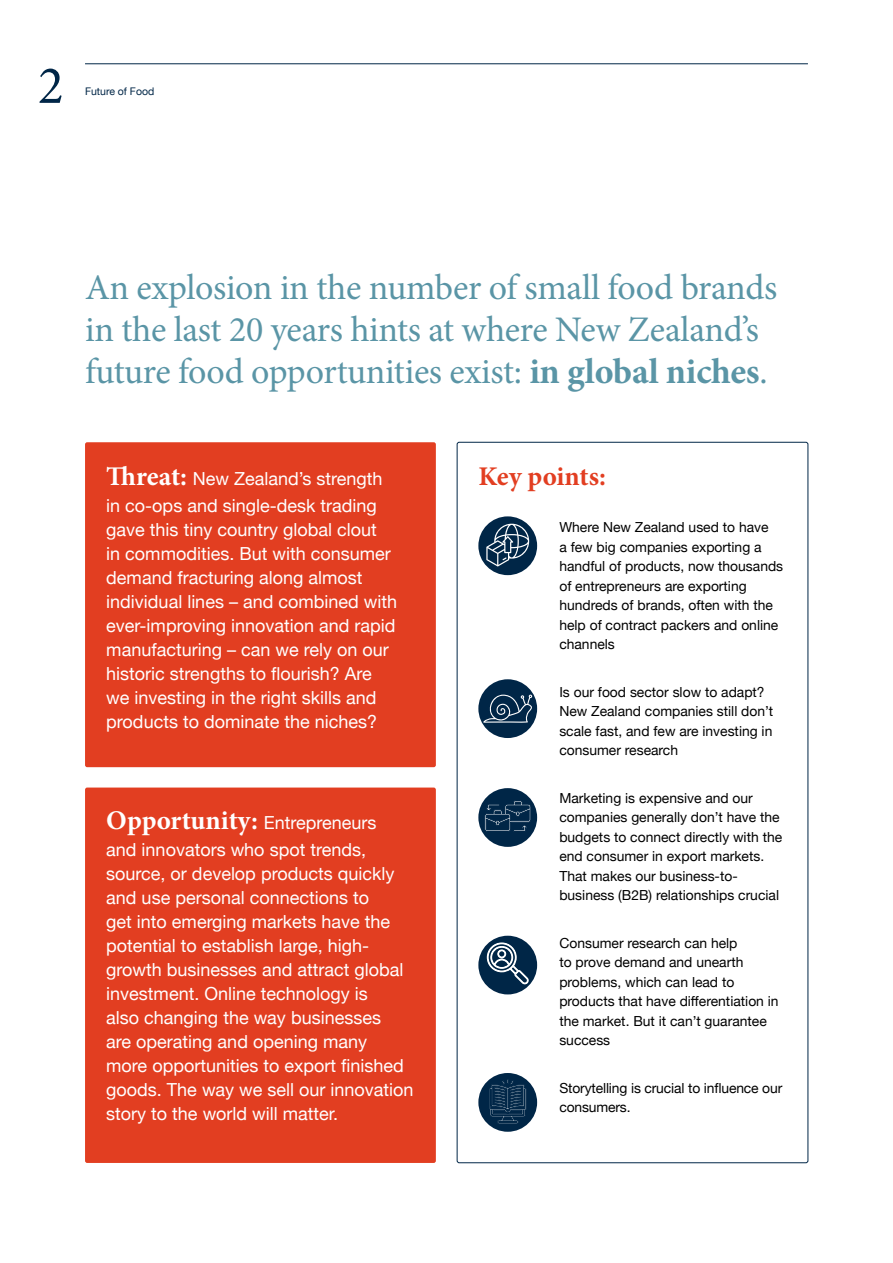
<style>
.page{position:relative;width:893px;height:1263px;background:#fff}
.page>*{position:absolute;margin:0;border:0;box-sizing:border-box;transform-origin:0 0}
.t1{font:54px "Minion Pro";color:#002647}
.t2{font:36px/42px "Minion Pro";letter-spacing:-.01em;color:#5a95a6}
.t3{font:700 27px "Minion Pro";color:#e23e21}
.t4{font:18px/24px "Helvetica Neue";color:#fff}
.t5{font:13.8px/19.5px "Helvetica Neue";color:#000}
.t6{font:10.5px "Helvetica Neue";color:#002647}
.s1{font-weight:700}
.s2{font-family:"Minion Pro";font-weight:700;font-size:27px}
</style>
<div class="page">
<div style="left:85px;top:787px;width:351px;height:376px;background:#e23e21;border-radius:2px"></div>
<div style="left:478px;top:516px;width:59px;height:59px;background:#002647;border-radius:50%"></div>
<div style="left:478px;top:679px;width:59px;height:59px;background:#002647;border-radius:50%"></div>
<div style="left:478px;top:788px;width:59px;height:59px;background:#002647;border-radius:50%"></div>
<div style="left:478px;top:936px;width:59px;height:58px;background:#002647;border-radius:50%"></div>
<div style="left:478px;top:1073px;width:59px;height:59px;background:#002647;border-radius:50%"></div>
<div style="left:85px;top:442px;width:351px;height:325px;background:#e23e21;border-radius:2px"></div>
<svg style="left:489px;top:1079px;width:37px;height:45px"></svg>
<svg style="left:487px;top:942px;width:42px;height:42px"></svg>
<svg style="left:485px;top:801px;width:46px;height:31px"></svg>
<svg style="left:486px;top:524px;width:43px;height:42px"></svg>
<svg style="left:483px;top:695px;width:49px;height:28px"></svg>
<hr style="left:85px;top:64px;width:723px;height:1px;background:#002647">
<h1 class="t1" style="left:38px;top:49px;width:27px">2</h1>
<p class="t6" style="left:85px;top:84px;width:71px">Future of Food</p>
<h2 class="t2" style="left:85px;top:266px;width:694px">An explosion in the number of small food brands in the last 20 years hints at where New Zealand’s future food opportunities exist: <span class="s1">in global niches</span>.</h2>
<p class="t4" style="left:106px;top:466px;width:278px;line-height:27px"><span class="s2">Threat:</span> New Zealand’s strength in co-ops and single-desk trading</p>
<p class="t4" style="left:106px;top:519px;width:292px">gave this tiny country global clout<br>in commodities. But with consumer demand fracturing along almost individual lines – and combined with ever-improving innovation and rapid manufacturing – can we rely on our historic strengths to flourish? Are we investing in the right skills and products to dominate the niches?</p>
<p class="t4" style="left:106px;top:810px;width:272px;line-height:27px"><span class="s2">Opportunity:</span> Entrepreneurs and innovators who spot trends,</p>
<p class="t4" style="left:106px;top:863px;width:309px">source, or develop products quickly and use personal connections to<br>get into emerging markets have the potential to establish large, high&shy;growth businesses and attract global investment. Online technology is<br>also changing the way businesses<br>are operating and opening many<br>more opportunities to export finished goods. The way we sell our innovation story to the world will matter.</p>
<h3 class="t3" style="left:479px;top:457px;width:129px">Key points:</h3>
<p class="t5" style="left:559px;top:518px;width:225px">Where New Zealand used to have<br>a few big companies exporting a handful of products, now thousands of entrepreneurs are exporting hundreds of brands, often with the help of contract packers and online channels</p>
<p class="t5" style="left:559px;top:683px;width:215px">Is our food sector slow to adapt?<br>New Zealand companies still don’t scale fast, and few are investing in consumer research</p>
<p class="t5" style="left:559px;top:789px;width:224px">Marketing is expensive and our companies generally don’t have the budgets to connect directly with the end consumer in export markets.<br>That makes our business-to&shy;business (B2B) relationships crucial</p>
<p class="t5" style="left:559px;top:934px;width:221px">Consumer research can help<br>to prove demand and unearth problems, which can lead to products that have differentiation in the market. But it can’t guarantee success</p>
<p class="t5" style="left:559px;top:1079px;width:224px">Storytelling is crucial to influence our consumers.</p>
</div>
